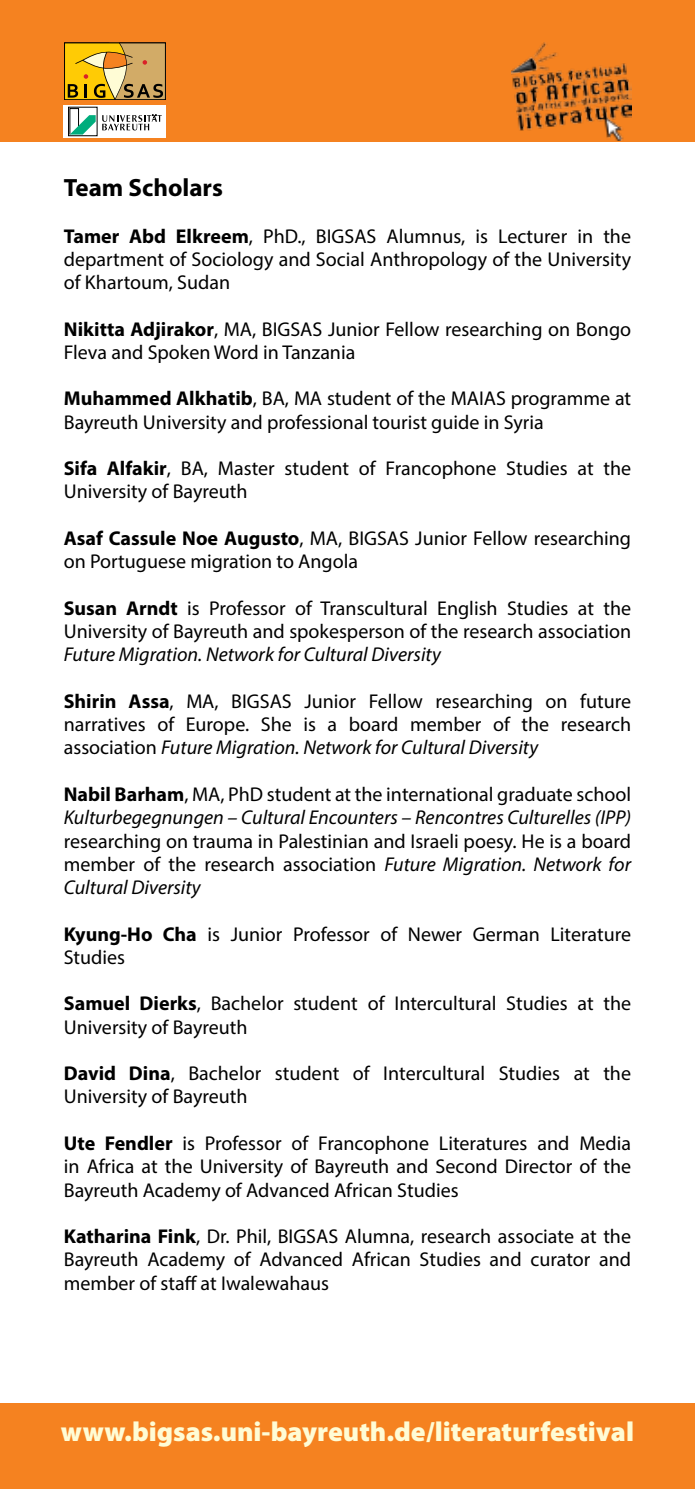
<style>
.page{position:relative;width:695px;height:1489px;background:#fff}
.page>*{position:absolute;margin:0;border:0;box-sizing:border-box;transform-origin:0 0}
.t1{font:900 27.5px "Myriad Pro";color:#fffcd5}
.t2{font:700 25px "Myriad Pro";color:#000}
.t3{font:20px/23.2px "Myriad Pro";color:#000}
.t4{font:italic 20px/23.2px "Myriad Pro";color:#000}
.s1{font-weight:700}
.s2{font-style:italic}
.s3{font-weight:700;font-style:normal}
.s4{font-style:normal}
</style>
<div class="page">
<div style="left:0;top:0;width:694px;height:142px;background:#f58220"></div>
<div style="left:0;top:1403px;width:694px;height:85px;background:#f58220"></div>
<img style="left:511px;top:43px;width:120px;height:98px">
<svg style="left:68px;top:45px;width:95px;height:53px;background:#cfa742"></svg>
<div style="left:64px;top:43px;width:102px;height:57px;border:1px solid #000"></div>
<div style="left:64px;top:105px;width:102px;height:32px;background:#fff"></div>
<svg style="left:70px;top:109px;width:25px;height:25px"></svg>
<div style="left:68px;top:107px;width:29px;height:29px;border:1px solid #000"></div>
<svg style="left:102px;top:114px;width:60px;height:16px"></svg>
<p class="t2" style="left:64px;top:171px;width:161px">Team Scholars</p>
<p class="t3" style="left:64px;top:224px;width:568px;text-align:justify"><span class="s1">Tamer Abd Elkreem</span>, PhD., BIGSAS Alumnus, is Lecturer in the department of Sociology and Social Anthropology of the University of Khartoum, Sudan</p>
<p class="t3" style="left:64px;top:317px;width:568px"><span class="s1">Nikitta Adjirakor</span>, MA, BIGSAS Junior Fellow researching on Bongo<br>Fleva and Spoken Word in Tanzania</p>
<p class="t3" style="left:64px;top:387px;width:568px"><span class="s1">Muhammed Alkhatib</span>, BA, MA student of the MAIAS programme at<br>Bayreuth University and professional tourist guide in Syria</p>
<p class="t3" style="left:64px;top:456px;width:568px"><span class="s1">Sifa Alfakir</span>, BA, Master student of Francophone Studies at the<br>University of Bayreuth</p>
<p class="t3" style="left:64px;top:526px;width:568px"><span class="s1">Asaf Cassule Noe Augusto</span>, MA, BIGSAS Junior Fellow researching on Portuguese migration to Angola</p>
<p class="t3" style="left:64px;top:596px;width:568px"><span class="s1">Susan Arndt</span> is Professor of Transcultural English Studies at the<br>University of Bayreuth and spokesperson of the research association</p>
<p class="t4" style="left:64px;top:642px;width:378px">Future Migration. Network for Cultural Diversity</p>
<p class="t3" style="left:64px;top:689px;width:568px;text-align:justify"><span class="s1">Shirin Assa</span>, MA, BIGSAS Junior Fellow researching on future narratives of Europe. She is a board member of the research association <span class="s2">Future Migration. Network for Cultural Diversity</span></p>
<p class="t4" style="left:64px;top:782px;width:568px"><span class="s3">Nabil Barham</span><span class="s4">, MA, PhD student at the international graduate school<br></span>Kulturbegegnungen – Cultural Encounters – Rencontres Culturelles (IPP)</p>
<p class="t3" style="left:64px;top:828px;width:568px;text-align:justify">researching on trauma in Palestinian and Israeli poesy. He is a board member of the research association <span class="s2">Future Migration. Network for Cultural Diversity</span></p>
<p class="t3" style="left:64px;top:921px;width:568px"><span class="s1">Kyung-Ho Cha</span> is Junior Professor of Newer German Literature<br>Studies</p>
<p class="t3" style="left:64px;top:991px;width:568px"><span class="s1">Samuel Dierks</span>, Bachelor student of Intercultural Studies at the<br>University of Bayreuth</p>
<p class="t3" style="left:64px;top:1061px;width:568px"><span class="s1">David Dina</span>, Bachelor student of Intercultural Studies at the<br>University of Bayreuth</p>
<p class="t3" style="left:64px;top:1131px;width:568px;text-align:justify"><span class="s1">Ute Fendler</span> is Professor of Francophone Literatures and Media in Africa at the University of Bayreuth and Second Director of the Bayreuth Academy of Advanced African Studies</p>
<p class="t3" style="left:64px;top:1224px;width:568px;text-align:justify"><span class="s1">Katharina Fink</span>, Dr. Phil, BIGSAS Alumna, research associate at the Bayreuth Academy of Advanced African Studies and curator and member of staff at Iwalewahaus</p>
<h1 class="t1" style="left:61px;top:1415px;width:574px">www.bigsas.uni-bayreuth.de/literaturfestival</h1>
</div>
